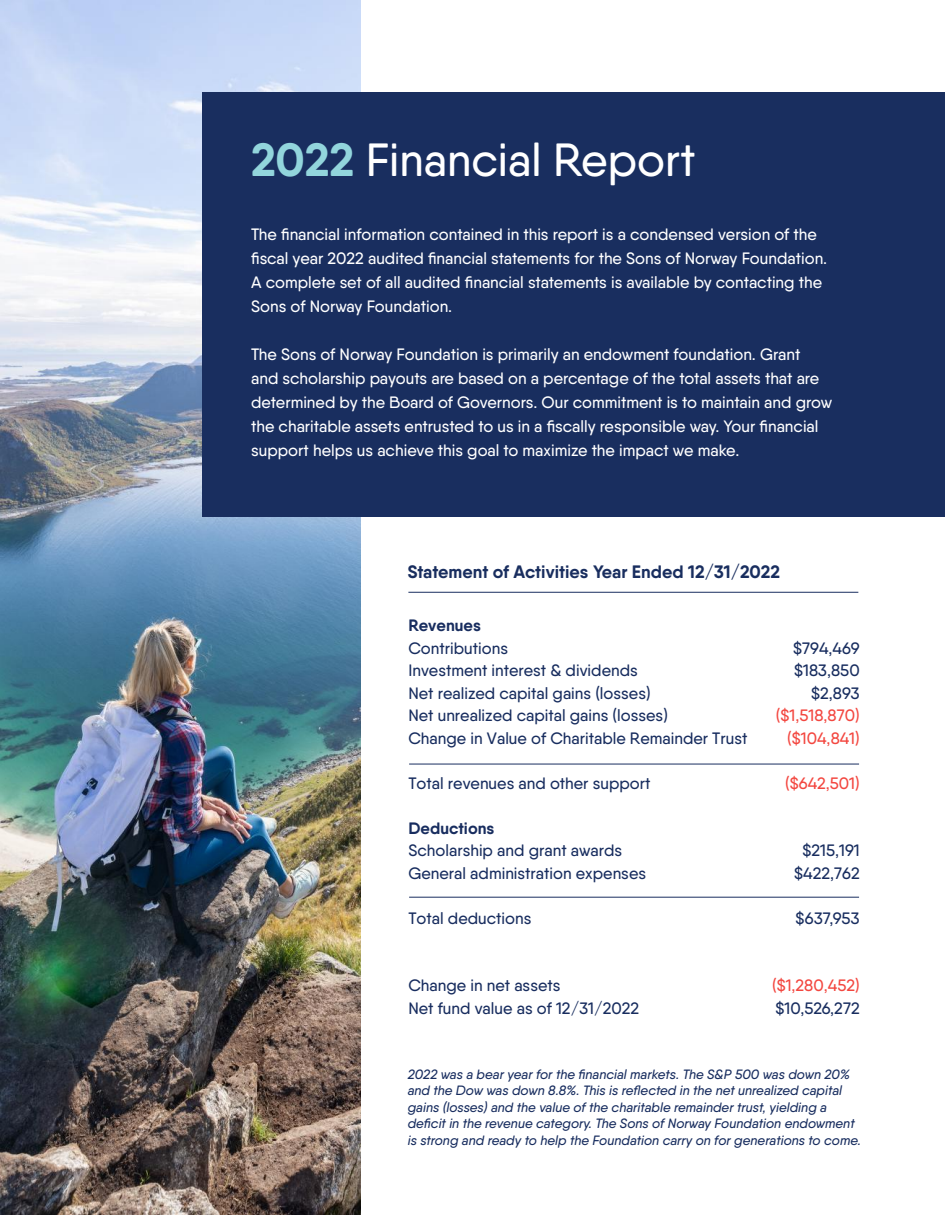
<style>
.page{position:relative;width:945px;height:1215px;background:#fff}
.page>*{position:absolute;margin:0;border:0;box-sizing:border-box;transform-origin:0 0}
.t1{font:500 46.5px "Qanelas Soft";color:#fff}
.t2{font:700 18px "Qanelas Soft";color:#192e5f}
.t3{font:500 16.5px/24px "Qanelas Soft";color:#fff}
.t4{font:500 16.5px "Qanelas Soft";color:#182d5f}
.t5{font:500 16.5px "Qanelas Soft";color:#f34740}
.t6{font:700 16.5px "Qanelas Soft";color:#182d5f}
.t7{font:italic 500 13.5px/16.5px "Qanelas Soft";color:#182d5f}
.s1{font-weight:700;color:#92d5dc}
</style>
<div class="page">
<img style="left:0;top:0;width:360px;height:1215px">
<div style="left:202px;top:92px;width:743px;height:425px;background:#192e5f"></div>
<hr style="left:409px;top:764px;width:450px;height:1px;background:#192e5f">
<hr style="left:409px;top:897px;width:450px;height:1px;background:#192e5f">
<hr style="left:408px;top:592px;width:450px;height:1px;background:#192e5f">
<h1 class="t1" style="left:251px;top:131px;width:446px"><span class="s1">2022</span> Financial Report</h1>
<p class="t3" style="left:251px;top:222px;width:578px">The financial information contained in this report is a condensed version of the fiscal year 2022 audited financial statements for the Sons of Norway Foundation.<br>A complete set of all audited financial statements is available by contacting the Sons of Norway Foundation.</p>
<p class="t3" style="left:251px;top:342px;width:582px">The Sons of Norway Foundation is primarily an endowment foundation. Grant<br>and scholarship payouts are based on a percentage of the total assets that are determined by the Board of Governors. Our commitment is to maintain and grow the charitable assets entrusted to us in a fiscally responsible way. Your financial support helps us achieve this goal to maximize the impact we make.</p>
<p class="t2" style="left:408px;top:561px;width:374px">Statement of Activities Year Ended 12/31/2022</p>
<p class="t6" style="left:408px;top:615px;width:74px">Revenues</p>
<p class="t4" style="left:408px;top:638px;width:101px">Contributions</p>
<p class="t4" style="left:793px;top:638px;width:68px">$794,469</p>
<p class="t4" style="left:408px;top:660px;width:231px">Investment interest &amp; dividends</p>
<p class="t4" style="left:794px;top:660px;width:67px">$183,850</p>
<p class="t4" style="left:408px;top:683px;width:244px">Net realized capital gains (losses)</p>
<p class="t4" style="left:811px;top:683px;width:50px">$2,893</p>
<p class="t4" style="left:408px;top:705px;width:261px">Net unrealized capital gains (losses)</p>
<p class="t5" style="left:776px;top:705px;width:85px">($1,518,870)</p>
<p class="t4" style="left:408px;top:728px;width:341px">Change in Value of Charitable Remainder Trust</p>
<p class="t5" style="left:787px;top:728px;width:74px">($104,841)</p>
<p class="t4" style="left:408px;top:773px;width:244px">Total revenues and other support</p>
<p class="t5" style="left:785px;top:773px;width:76px">($642,501)</p>
<p class="t6" style="left:408px;top:818px;width:88px">Deductions</p>
<p class="t4" style="left:408px;top:840px;width:215px">Scholarship and grant awards</p>
<p class="t4" style="left:802px;top:840px;width:59px">$215,191</p>
<p class="t4" style="left:408px;top:863px;width:239px">General administration expenses</p>
<p class="t4" style="left:794px;top:863px;width:67px">$422,762</p>
<p class="t4" style="left:408px;top:908px;width:125px">Total deductions</p>
<p class="t4" style="left:796px;top:908px;width:66px">$637,953</p>
<p class="t4" style="left:408px;top:975px;width:154px">Change in net assets</p>
<p class="t5" style="left:772px;top:975px;width:89px">($1,280,452)</p>
<p class="t4" style="left:408px;top:998px;width:232px">Net fund value as of 12/31/2022</p>
<p class="t4" style="left:776px;top:998px;width:86px">$10,526,272</p>
<p class="t7" style="left:408px;top:1066px;width:455px">2022 was a bear year for the financial markets. The S&amp;P 500 was down 20% and the Dow was down 8.8%. This is reflected in the net unrealized capital gains (losses) and the value of the charitable remainder trust, yielding a deficit in the revenue category. The Sons of Norway Foundation endowment is strong and ready to help the Foundation carry on for generations to come.</p>
</div>
